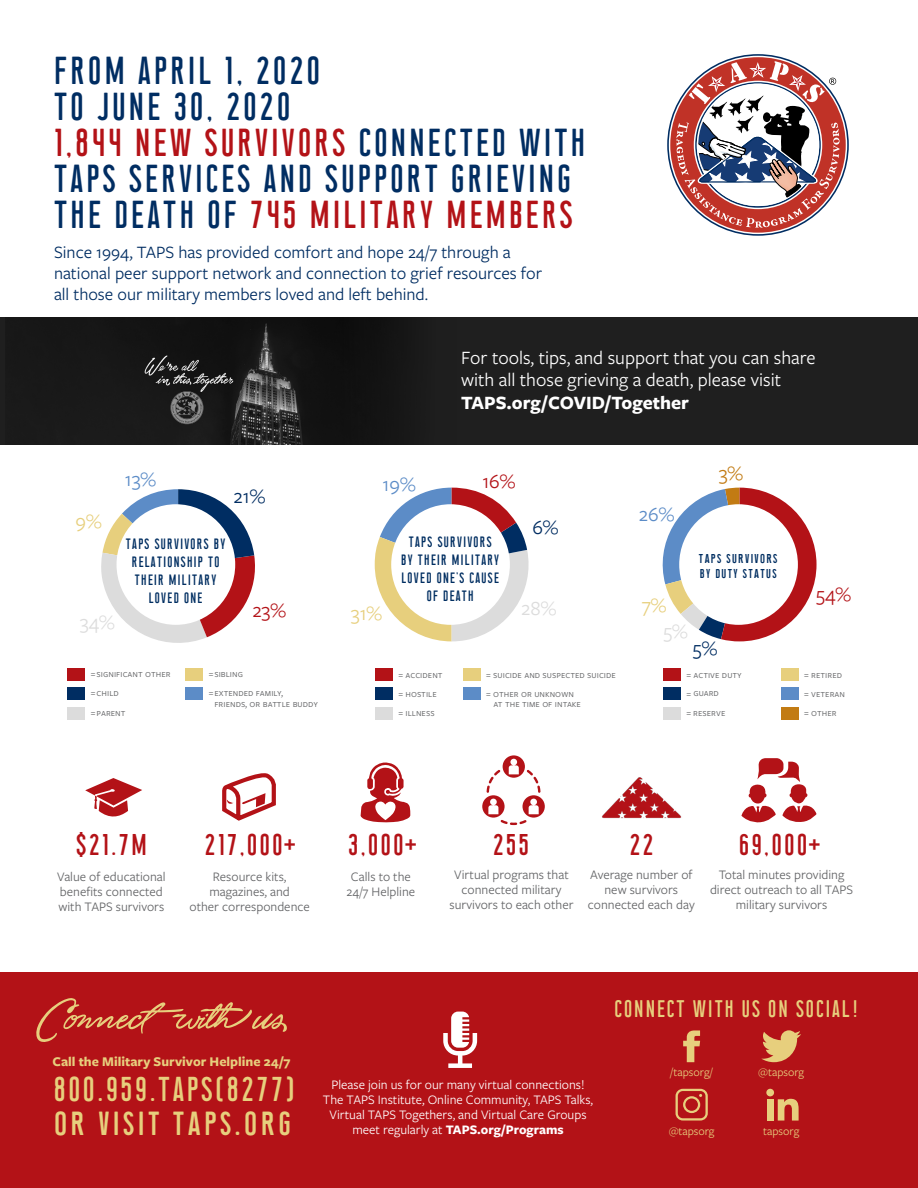
<style>
.page{position:relative;width:918px;height:1188px;background:#fff}
.page>*{position:absolute;margin:0;border:0;box-sizing:border-box;transform-origin:0 0}
.t1{font:60px "Unthrift First";color:#e7cf7d}
.t2{font:39px/36px "Union";color:#002d62}
.t3{font:39px "Union";color:#e7cf7d}
.t4{font:34.5px "Union";color:#e7cf7d}
.t5{font:30px "Union";color:#b31217}
.t6{font:24px "Union";color:#e7cf7d}
.t7{font:21px "Freight Sans Pro";color:#b31217}
.t8{font:21px "Freight Sans Pro";color:#5c8cc7}
.t9{font:21px "Freight Sans Pro";color:#dcdcdc}
.t10{font:21px "Freight Sans Pro";color:#e7cf7d}
.t11{font:21px "Freight Sans Pro";color:#002d62}
.t12{font:21px "Freight Sans Pro";color:#c27b13}
.t13{font:19.5px/22.5px "Freight Sans Pro";color:#fff}
.t14{font:700 19.5px "Freight Sans Pro";color:#fff}
.t15{font:18px/21px "Freight Sans Pro";color:#002d62}
.t16{font:15px/18px "Union";color:#002e61;text-align:center}
.t17{font:700 13.8px "Freight Sans Pro";color:#e7cf7d}
.t18{font:13.5px/15px "Freight Sans Pro";color:#636466;text-align:center}
.t19{font:13.5px/15px "Freight Sans Pro";color:#fff;text-align:center}
.t20{font:12px "Freight Sans Pro";color:#e7cf7d}
.t21{font:10.5px/19.2px "Freight Sans Pro";color:#636466}
.s1{color:#b31217}
.s2{font-family:"Bebas Neue"}
.s3{font-weight:700}
</style>
<div class="page">
<div style="left:0;top:317px;width:918px;height:128px;background:#1f1f1f"></div>
<img style="left:100px;top:317px;width:299px;height:128px">
<svg style="left:662px;top:488px;width:155px;height:153px"></svg>
<svg style="left:375px;top:488px;width:154px;height:153px"></svg>
<svg style="left:101px;top:489px;width:154px;height:154px"></svg>
<img style="left:602px;top:777px;width:80px;height:42px">
<svg style="left:670px;top:57px;width:176px;height:176px"></svg>
<div style="left:0;top:972px;width:918px;height:216px;background:#b31217"></div>
<svg style="left:761px;top:1030px;width:40px;height:32px"></svg>
<svg style="left:683px;top:1030px;width:17px;height:32px"></svg>
<svg style="left:676px;top:1089px;width:32px;height:32px"></svg>
<div style="left:767px;top:1099px;width:7px;height:22px;background:#e7cf7d"></div>
<div style="left:766px;top:1089px;width:8px;height:7px;background:#e7cf7d;border-radius:50%"></div>
<svg style="left:778px;top:1099px;width:21px;height:22px"></svg>
<svg style="left:482px;top:755px;width:63px;height:70px"></svg>
<svg style="left:85px;top:778px;width:57px;height:39px"></svg>
<svg style="left:222px;top:773px;width:54px;height:48px"></svg>
<svg style="left:443px;top:1012px;width:34px;height:56px"></svg>
<div style="left:679px;top:504px;width:119px;height:121px;background:#fff;border-radius:50%"></div>
<div style="left:663px;top:668px;width:18px;height:13px;background:#b31217"></div>
<div style="left:781px;top:668px;width:17px;height:13px;background:#e7cf7d"></div>
<div style="left:663px;top:687px;width:18px;height:13px;background:#002d62"></div>
<div style="left:781px;top:687px;width:17px;height:13px;background:#5c8cc7"></div>
<div style="left:781px;top:707px;width:17px;height:13px;background:#c27b13"></div>
<div style="left:663px;top:707px;width:18px;height:13px;background:#dcdcdc"></div>
<div style="left:391px;top:504px;width:119px;height:121px;background:#fff;border-radius:50%"></div>
<div style="left:375px;top:668px;width:18px;height:13px;background:#b31217"></div>
<div style="left:463px;top:668px;width:17px;height:13px;background:#e7cf7d"></div>
<div style="left:375px;top:687px;width:18px;height:13px;background:#002d62"></div>
<div style="left:463px;top:687px;width:17px;height:13px;background:#5c8cc7"></div>
<div style="left:375px;top:707px;width:18px;height:13px;background:#dcdcdc"></div>
<div style="left:117px;top:504px;width:118px;height:121px;background:#fff;border-radius:50%"></div>
<div style="left:68px;top:668px;width:17px;height:13px;background:#b31217"></div>
<div style="left:185px;top:668px;width:18px;height:13px;background:#e7cf7d"></div>
<div style="left:68px;top:687px;width:17px;height:13px;background:#002d62"></div>
<div style="left:185px;top:687px;width:18px;height:13px;background:#5c8cc7"></div>
<div style="left:68px;top:707px;width:17px;height:13px;background:#dcdcdc"></div>
<svg style="left:361px;top:762px;width:50px;height:61px"></svg>
<svg style="left:741px;top:758px;width:76px;height:65px"></svg>
<h2 class="t2" style="left:52px;top:55px;width:536px">FROM APRIL 1, 2O2O<br>TO JUNE 3O, 2O2O<br><span class="s1">1,844 NEW SURVIVORS</span> CONNECTED WITH<br>TAPS SERVICES AND SUPPORT GRIEVING<br>THE DEATH OF <span class="s1">745 MILITARY MEMBERS</span></h2>
<h3 class="t15" style="left:54px;top:241px;width:490px">Since 1994, TAPS has provided comfort and hope 24/7 through a national peer support network and connection to grief resources for all those our military members loved and left behind.</h3>
<h3 class="t13" style="left:461px;top:346px;width:356px">For tools, tips, and support that you can share with all those grieving a death, please visit</h3>
<h3 class="t14" style="left:461px;top:389px;width:230px">TAPS.org/COVID/Together</h3>
<h3 class="t8" style="left:125px;top:465px;width:33px">13%</h3>
<h3 class="t11" style="left:234px;top:482px;width:33px">21%</h3>
<h3 class="t8" style="left:383px;top:470px;width:35px">19%</h3>
<h3 class="t7" style="left:482px;top:467px;width:35px">16%</h3>
<h3 class="t12" style="left:719px;top:459px;width:26px">3%</h3>
<h3 class="t10" style="left:75px;top:507px;width:28px">9%</h3>
<h3 class="t9" style="left:80px;top:608px;width:37px">34%</h3>
<p class="t16" style="left:125px;top:535px;width:102px">TAPS SURVIVORS BY<br>RELATIONSHIP TO<br>THEIR MILITARY<br>LOVED ONE</p>
<h3 class="t7" style="left:252px;top:596px;width:35px">23%</h3>
<h3 class="t11" style="left:532px;top:513px;width:28px">6%</h3>
<p class="t16" style="left:401px;top:533px;width:101px">TAPS SURVIVORS<br>BY THEIR MILITARY<br>LOVED ONE’S CAUSE<br>OF DEATH</p>
<h3 class="t10" style="left:351px;top:599px;width:33px">31%</h3>
<h3 class="t9" style="left:521px;top:594px;width:37px">28%</h3>
<h3 class="t8" style="left:639px;top:500px;width:37px">26%</h3>
<p class="t16" style="left:698px;top:551px;width:81px;line-height:15px;text-align:left">taps survivors by duty status</p>
<h3 class="t10" style="left:642px;top:591px;width:26px">7%</h3>
<h3 class="t9" style="left:663px;top:617px;width:26px">5%</h3>
<h3 class="t11" style="left:693px;top:634px;width:26px">5%</h3>
<h3 class="t7" style="left:816px;top:580px;width:37px">54%</h3>
<p class="t21" style="left:91px;top:664px;width:81px">= significant other</p>
<p class="t21" style="left:91px;top:682px;width:36px;line-height:19.8px">=child =parent</p>
<p class="t21" style="left:209px;top:663px;width:36px">=sibling</p>
<p class="t21" style="left:214px;top:687px;width:105px;line-height:10.5px;text-indent:-6px">= extended family, friends, or battle buddy</p>
<p class="t21" style="left:398px;top:664px;width:46px">= accident = hostile = illness</p>
<p class="t21" style="left:486px;top:664px;width:131px">= suicide and suspected suicide = other or unknown</p>
<p class="t21" style="left:493px;top:694px;width:89px">at the time of intake</p>
<p class="t21" style="left:686px;top:664px;width:57px">= active duty</p>
<p class="t21" style="left:804px;top:664px;width:42px">= retired = veteran = other</p>
<p class="t21" style="left:686px;top:683px;width:41px;line-height:20px">= guard = reserve</p>
<h3 class="t5" style="left:75px;top:831px;width:75px">$21.7M</h3>
<h3 class="t5" style="left:204px;top:831px;width:94px">217,OOO<span class="s2">+</span></h3>
<h3 class="t5" style="left:347px;top:831px;width:72px">3,OOO<span class="s2">+</span></h3>
<p class="t18" style="left:57px;top:868px;width:110px;text-align:left">Value of educational benefits connected with TAPS survivors</p>
<p class="t18" style="left:190px;top:868px;width:122px">Resource kits, magazines, and<br>other correspondence</p>
<p class="t18" style="left:347px;top:868px;width:70px">Calls to the<br>24/7 Helpline</p>
<h1 class="t1" style="left:36px;top:980px;width:254px">Connectwith us</h1>
<h3 class="t5" style="left:492px;top:831px;width:40px">255</h3>
<p class="t18" style="left:450px;top:866px;width:125px">Virtual programs that connected military survivors to each other</p>
<h3 class="t5" style="left:628px;top:831px;width:28px">22</h3>
<p class="t18" style="left:588px;top:866px;width:109px">Average number of new survivors connected each day</p>
<h3 class="t5" style="left:738px;top:831px;width:84px">69,OOO<span class="s2">+</span></h3>
<p class="t18" style="left:710px;top:866px;width:145px">Total minutes providing direct outreach to all TAPS military survivors</p>
<h3 class="t6" style="left:613px;top:998px;width:248px">CONNECT WITH US ON SOCIAL!</h3>
<p class="t17" style="left:52px;top:1052px;width:239px">Call the Military Survivor Helpline 24/7</p>
<h3 class="t4" style="left:52px;top:1073px;width:245px">8OO.959.TAPS(8277)</h3>
<h2 class="t3" style="left:52px;top:1104px;width:242px">or visit taps.org</h2>
<p class="t19" style="left:323px;top:1077px;width:272px">Please join us for our many virtual connections!<br>The TAPS Institute, Online Community, TAPS Talks, Virtual TAPS Togethers, and Virtual Care Groups meet regularly at <span class="s3">TAPS.org/Programs</span></p>
<p class="t20" style="left:671px;top:1065px;width:44px">/tapsorg/</p>
<p class="t20" style="left:758px;top:1065px;width:47px">@tapsorg</p>
<p class="t20" style="left:669px;top:1123px;width:47px">@tapsorg</p>
<p class="t20" style="left:763px;top:1123px;width:38px">tapsorg</p>
</div>
